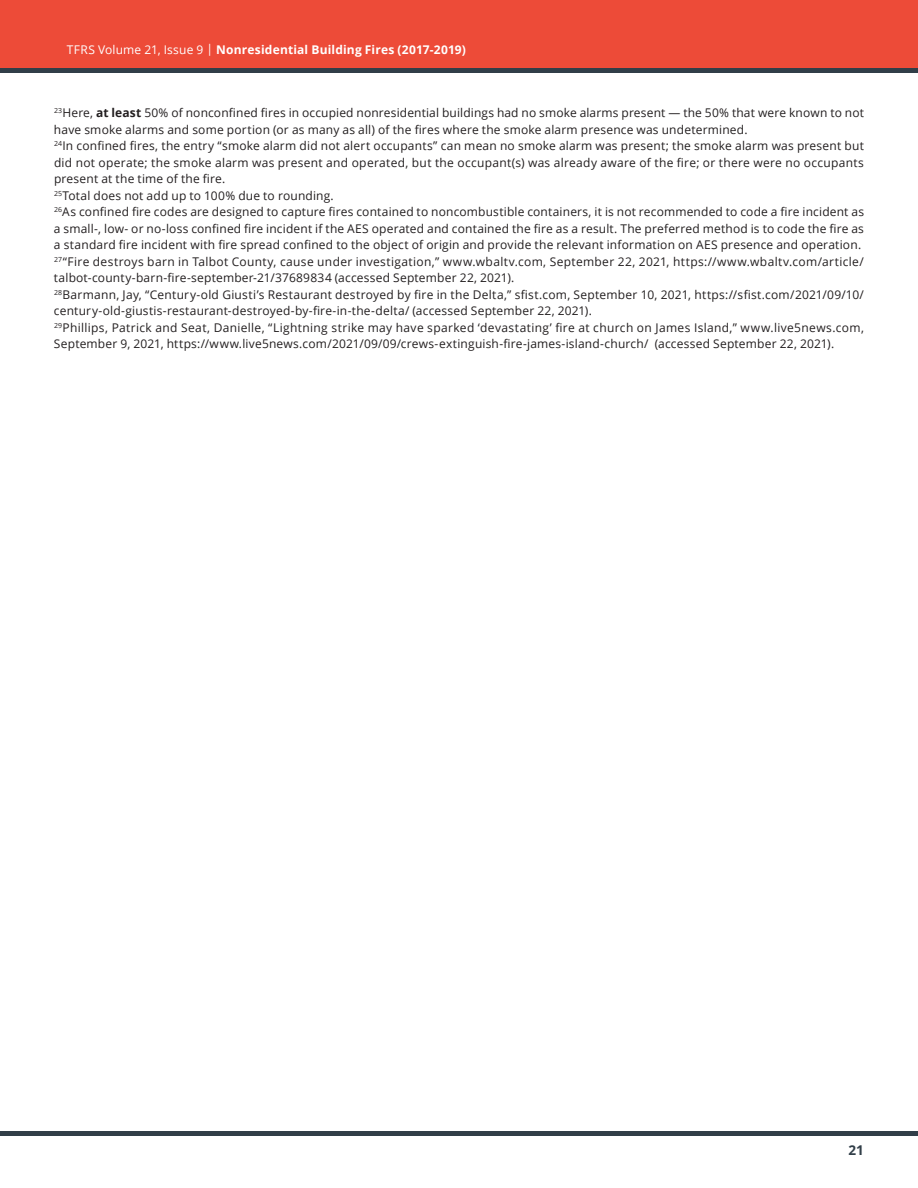
<style>
.page{position:relative;width:918px;height:1188px;background:#fff}
.page>*{position:absolute;margin:0;border:0;box-sizing:border-box;transform-origin:0 0}
.t1{font:700 13.5px "Open Sans";color:#313e48}
.Endnotes{font:12px/16.5px "Open Sans";letter-spacing:.02em;color:#231f20}
.t2{font:700 12px "Open Sans";letter-spacing:.015em;color:#fff}
.s1{font-weight:400}
.s2{font-weight:700}
</style>
<div class="page">
<div style="left:0;top:0;width:918px;height:71px;background:#ed4b38"></div>
<hr style="left:0;top:68px;width:918px;height:4px;background:#313e48">
<hr style="left:0;top:1132px;width:918px;height:4px;background:#313e48">
<p class="t2" style="left:67px;top:41px;width:400px"><span class="s1">TFRS Volume 21, Issue 9 |</span> Nonresidential Building Fires (2017-2019)</p>
<p class="Endnotes" style="left:54px;top:104px;width:812px"><sup>23</sup>Here, <span class="s2">at least</span> 50% of nonconfined fires in occupied nonresidential buildings had no smoke alarms present — the 50% that were known to not have smoke alarms and some portion (or as many as all) of the fires where the smoke alarm presence was undetermined.</p>
<p class="Endnotes" style="left:54px;top:137px;width:812px;text-align:justify"><sup>24</sup>In confined fires, the entry “smoke alarm did not alert occupants” can mean no smoke alarm was present; the smoke alarm was present but did not operate; the smoke alarm was present and operated, but the occupant(s) was already aware of the fire; or there were no occupants present at the time of the fire.</p>
<p class="Endnotes" style="left:54px;top:187px;width:281px"><sup>25</sup>Total does not add up to 100% due to rounding.</p>
<p class="Endnotes" style="left:54px;top:203px;width:812px;text-align:justify"><sup>26</sup>As confined fire codes are designed to capture fires contained to noncombustible containers, it is not recommended to code a fire incident as a small-, low- or no-loss confined fire incident if the AES operated and contained the fire as a result. The preferred method is to code the fire as a standard fire incident with fire spread confined to the object of origin and provide the relevant information on AES presence and operation.</p>
<p class="Endnotes" style="left:54px;top:253px;width:812px"><sup>27</sup>“Fire destroys barn in Talbot County, cause under investigation,” www.wbaltv.com, September 22, 2021, https://www.wbaltv.com/article/ talbot-county-barn-fire-september-21/37689834 (accessed September 22, 2021).</p>
<p class="Endnotes" style="left:54px;top:286px;width:812px"><sup>28</sup>Barmann, Jay, “Century-old Giusti’s Restaurant destroyed by fire in the Delta,” sfist.com, September 10, 2021, https://sfist.com/2021/09/10/ century-old-giustis-restaurant-destroyed-by-fire-in-the-delta/ (accessed September 22, 2021).</p>
<p class="Endnotes" style="left:54px;top:319px;width:812px"><sup>29</sup>Phillips, Patrick and Seat, Danielle, “Lightning strike may have sparked ‘devastating’ fire at church on James Island,” www.live5news.com,<br>September 9, 2021, https://www.live5news.com/2021/09/09/crews-extinguish-fire-james-island-church/ (accessed September 22, 2021).</p>
<p class="t1" style="left:848px;top:1141px;width:17px">21</p>
</div>
